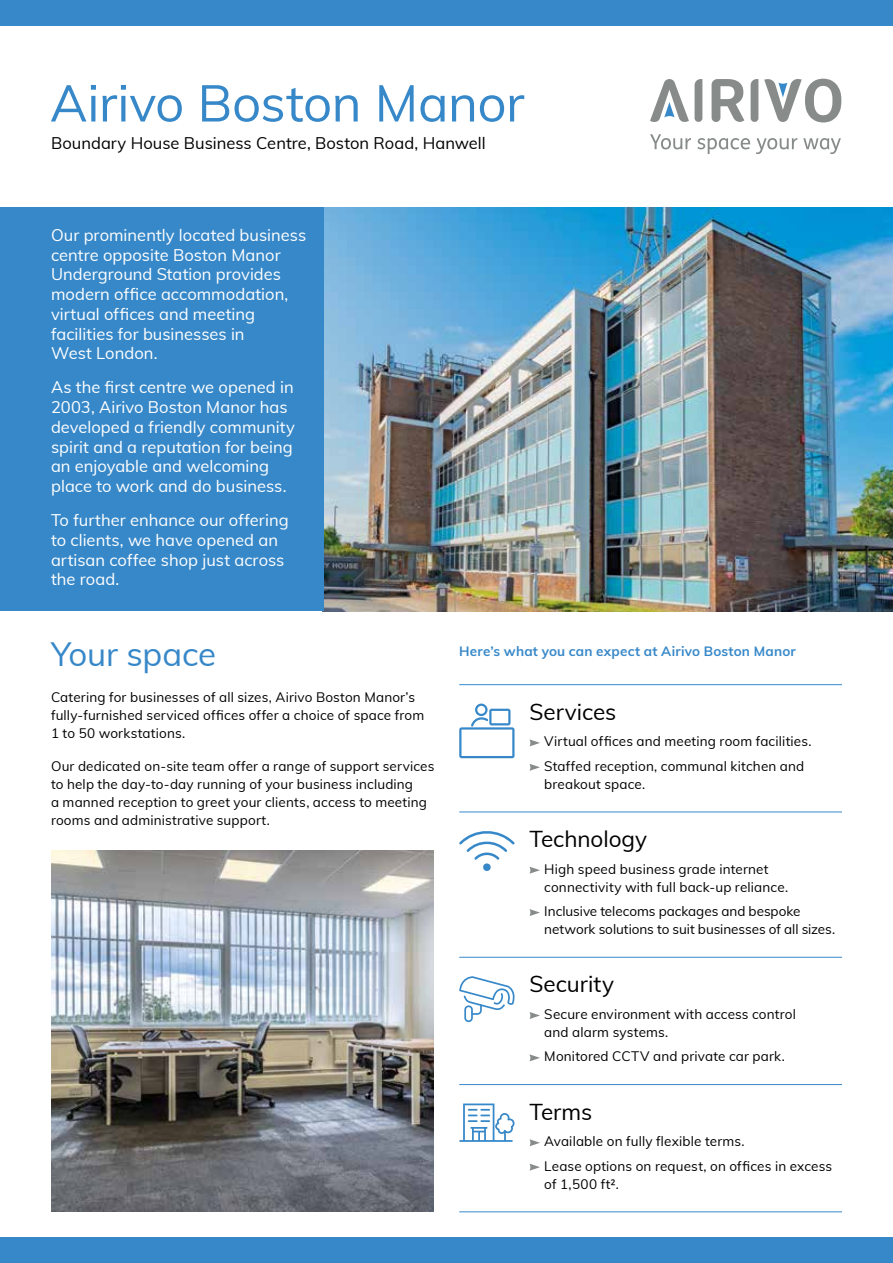
<style>
.page{position:relative;width:893px;height:1263px;background:#fff}
.page>*{position:absolute;margin:0;border:0;box-sizing:border-box;transform-origin:0 0}
.t1{font:51px "Muli";letter-spacing:-.01em;color:#3788c9}
.t2{font:33px "Muli";letter-spacing:-.005em;color:#3788c9}
.t3{font:22.5px "Muli";color:#000}
.t4{font:16.5px/19.6px "Muli";color:#fff}
.t5{font:16.5px "Muli";color:#000}
.t6{font:13.5px/18px "Muli";letter-spacing:.01em;color:#000}
.t7{font:700 13.5px "Muli";letter-spacing:.015em;color:#3788c9}
</style>
<div class="page">
<svg style="left:650px;top:134px;width:41px;height:15px"></svg>
<svg style="left:697px;top:138px;width:53px;height:16px"></svg>
<svg style="left:756px;top:138px;width:41px;height:16px"></svg>
<svg style="left:803px;top:138px;width:38px;height:16px"></svg>
<svg style="left:695px;top:79px;width:7px;height:43px"></svg>
<svg style="left:712px;top:79px;width:32px;height:43px"></svg>
<svg style="left:751px;top:79px;width:7px;height:43px"></svg>
<svg style="left:764px;top:79px;width:77px;height:43px"></svg>
<svg style="left:650px;top:79px;width:39px;height:43px"></svg>
<hr style="left:459px;top:684px;width:383px;height:1px;background:#3788c9">
<hr style="left:459px;top:812px;width:383px;height:1px;background:#3788c9">
<hr style="left:459px;top:957px;width:383px;height:1px;background:#3788c9">
<hr style="left:459px;top:1084px;width:383px;height:1px;background:#3788c9">
<hr style="left:459px;top:1211px;width:383px;height:1px;background:#3788c9">
<svg style="left:529px;top:739px;width:11px;height:7px"></svg>
<svg style="left:529px;top:764px;width:11px;height:7px"></svg>
<svg style="left:529px;top:867px;width:11px;height:7px"></svg>
<svg style="left:529px;top:909px;width:11px;height:7px"></svg>
<svg style="left:529px;top:1012px;width:11px;height:7px"></svg>
<svg style="left:529px;top:1054px;width:11px;height:7px"></svg>
<svg style="left:529px;top:1139px;width:11px;height:7px"></svg>
<svg style="left:529px;top:1163px;width:11px;height:8px"></svg>
<div style="left:0;top:0;width:893px;height:26px;background:#3788c9"></div>
<div style="left:0;top:1237px;width:893px;height:26px;background:#3788c9"></div>
<img style="left:323px;top:207px;width:570px;height:404px">
<img style="left:51px;top:850px;width:383px;height:362px">
<div style="left:0;top:207px;width:323px;height:404px;background:#3788c9"></div>
<svg style="left:459px;top:703px;width:55px;height:55px"></svg>
<svg style="left:459px;top:831px;width:55px;height:40px"></svg>
<svg style="left:459px;top:976px;width:55px;height:46px"></svg>
<svg style="left:459px;top:1103px;width:55px;height:39px"></svg>
<h1 class="t1" style="left:50px;top:66px;width:476px">Airivo Boston Manor</h1>
<p class="t5" style="left:51px;top:131px;width:436px">Boundary House Business Centre, Boston Road, Hanwell</p>
<p class="t4" style="left:51px;top:224px;width:257px">Our prominently located business centre opposite Boston Manor<br>Underground Station provides modern office accommodation, virtual offices and meeting facilities for businesses in<br>West London.</p>
<p class="t4" style="left:51px;top:377px;width:245px">As the first centre we opened in<br>2003, Airivo Boston Manor has developed a friendly community spirit and a reputation for being an enjoyable and welcoming place to work and do business.</p>
<p class="t4" style="left:51px;top:510px;width:239px">To further enhance our offering to clients, we have opened an artisan coffee shop just across the road.</p>
<h2 class="t2" style="left:51px;top:630px;width:166px">Your space</h2>
<p class="t6" style="left:51px;top:688px;width:375px">Catering for businesses of all sizes, Airivo Boston Manor’s fully-furnished serviced offices offer a choice of space from<br>1 to 50 workstations.</p>
<p class="t6" style="left:51px;top:756px;width:385px">Our dedicated on-site team offer a range of support services to help the day-to-day running of your business including<br>a manned reception to greet your clients, access to meeting rooms and administrative support.</p>
<p class="t7" style="left:459px;top:641px;width:338px">Here’s what you can expect at Airivo Boston Manor</p>
<h3 class="t3" style="left:529px;top:695px;width:88px">Services</h3>
<p class="t6" style="left:544px;top:728px;width:269px;line-height:24.5px">Virtual offices and meeting room facilities.<br>Staffed reception, communal kitchen and</p>
<p class="t6" style="left:544px;top:774px;width:102px">breakout space.</p>
<h3 class="t3" style="left:529px;top:822px;width:119px">Technology</h3>
<p class="t6" style="left:544px;top:859px;width:245px">High speed business grade internet connectivity with full back-up reliance.</p>
<p class="t6" style="left:544px;top:901px;width:292px">Inclusive telecoms packages and bespoke network solutions to suit businesses of all sizes.</p>
<h3 class="t3" style="left:529px;top:968px;width:86px">Security</h3>
<p class="t6" style="left:544px;top:1004px;width:253px">Secure environment with access control and alarm systems.</p>
<p class="t6" style="left:544px;top:1047px;width:242px">Monitored CCTV and private car park.</p>
<h3 class="t3" style="left:529px;top:1095px;width:64px">Terms</h3>
<p class="t6" style="left:544px;top:1128px;width:289px;line-height:24.5px">Available on fully flexible terms.<br>Lease options on request, on offices in excess</p>
<p class="t6" style="left:544px;top:1174px;width:76px">of 1,500 ft².</p>
</div>
